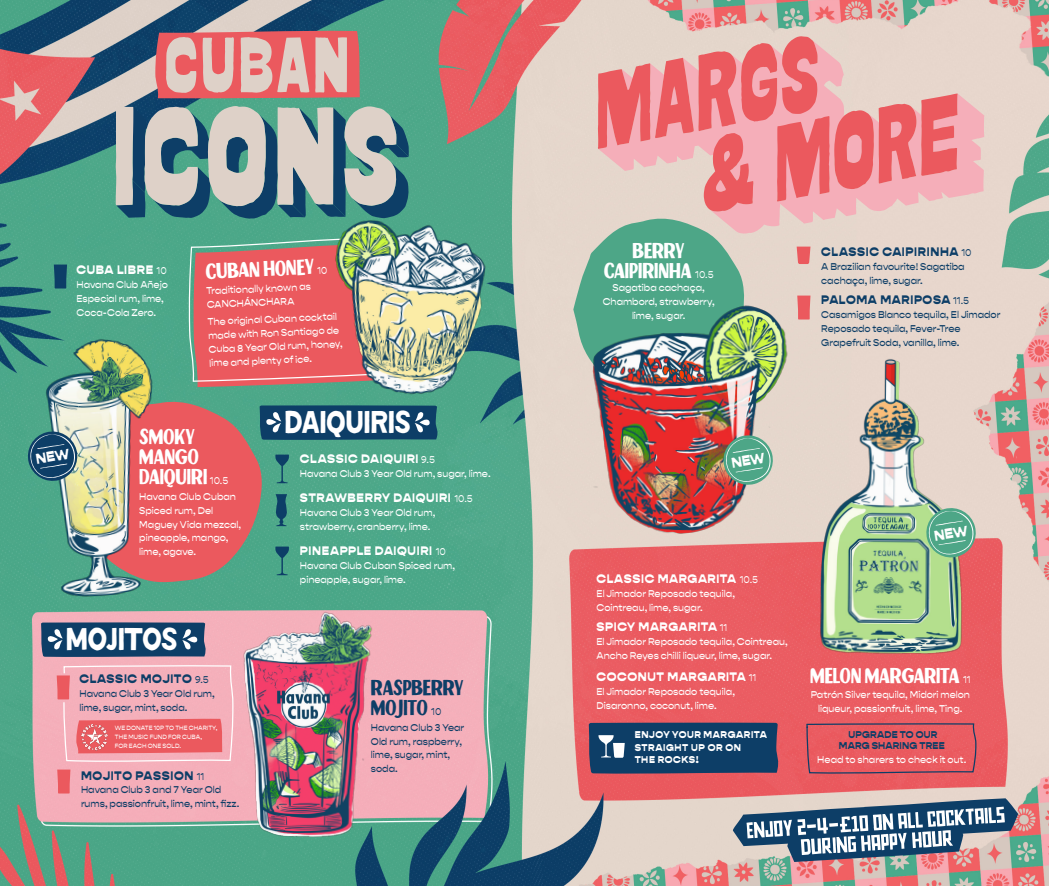
<style>
.page{position:relative;width:1049px;height:886px;background:#fff}
.page>*{position:absolute;margin:0;border:0;box-sizing:border-box;transform-origin:0 0}
.t1{font:78px "Ramo de Magnolia";letter-spacing:.03em;color:#ded1c8}
.t2{font:31.25px "Ramo de Jazmin";letter-spacing:-.005em;color:#fff}
.t3{font:31.25px "Ramo de Jazmin";letter-spacing:-.025em;color:#fff}
.t4{font:21.25px/20px "Ramo de Lavanda";letter-spacing:-.02em;color:#fff;text-align:center}
.t5{font:21.25px/20px "Ramo de Lavanda";letter-spacing:-.025em;color:#0d3e67}
.t6{font:800 12.5px "Gopher Display";letter-spacing:.05em;color:#fff}
.t7{font:800 12.5px "Gopher Display";letter-spacing:.055em;color:#0d3e67}
.t8{font:500 10px/13.8px "Gopher Display";letter-spacing:-.005em;color:#fff}
.t9{font:500 10px/13.8px "Gopher Display";letter-spacing:-.005em;color:#0d3e67}
.t10{font:800 10px/12.5px "Gopher Display";letter-spacing:.055em;color:#fff}
.t11{font:900 10px/11.2px "Gopher Display";letter-spacing:.02em;color:#0d3e67;text-align:center}
.t12{font:500 6.25px/8.8px "Gopher Display";letter-spacing:.005em;color:#fff}
.s1{font-weight:400;font-size:10px}
.s2{font-family:"Gopher Display";font-size:10px}
</style>
<div class="page">
<img style="left:0;top:0;width:1049px;height:886px">
<svg style="left:588px;top:722px;width:192px;height:52px;background:#1f446a"></svg>
<svg style="left:40px;top:622px;width:167px;height:35px;background:#214b71"></svg>
<svg style="left:806px;top:723px;width:171px;height:51px;background:#dc5960"></svg>
<div style="left:155px;top:30px;width:205px;height:68px;background:#eb595e"></div>
<svg style="left:116px;top:106px;width:293px;height:113px;background:#8ca2a3"></svg>
<svg style="left:958px;top:94px;width:26px;height:140px;background:#efbec0"></svg>
<svg style="left:573px;top:36px;width:385px;height:362px;background:#daaea9"></svg>
<svg style="left:57px;top:769px;width:13px;height:24px"></svg>
<svg style="left:57px;top:665px;width:177px;height:97px;background:#f29ca5"></svg>
<img style="left:79px;top:721px;width:32px;height:32px">
<svg style="left:732px;top:798px;width:286px;height:64px;background:#81909f"></svg>
<img style="left:242px;top:608px;width:139px;height:233px">
<img style="left:318px;top:202px;width:180px;height:207px">
<img style="left:582px;top:302px;width:213px;height:243px">
<img style="left:23px;top:327px;width:152px;height:280px">
<img style="left:809px;top:347px;width:159px;height:317px">
<svg style="left:54px;top:265px;width:13px;height:23px"></svg>
<svg style="left:188px;top:237px;width:211px;height:150px;background:#ce7870"></svg>
<svg style="left:25px;top:399px;width:414px;height:185px;background:#828d80"></svg>
<svg style="left:721px;top:433px;width:54px;height:54px;background:#84a38d"></svg>
<svg style="left:924px;top:505px;width:54px;height:55px;background:#80af92"></svg>
<h1 class="t1" style="left:164px;top:17px;width:186px">CUBAN</h1>
<p class="t6" style="left:76px;top:262px;width:92px">CUBA LIBRE <span class="s1">10</span></p>
<p class="t8" style="left:76px;top:278px;width:93px">Havana Club Añejo<br>Especial rum, lime,<br>Coca-Cola Zero.</p>
<h3 class="t4" style="left:205px;top:261px;width:111px;rotate:-2deg">CUBAN HONEY</h3>
<p class="t8" style="left:206px;top:285px;width:106px;rotate:-3deg">Traditionally known as<br>CANCHÁNCHARA</p>
<p class="t8" style="left:207px;top:316px;width:136px;rotate:-3deg">The original Cuban cocktail made with Ron Santiago de<br>Cuba 8 Year Old rum, honey, lime and plenty of ice.</p>
<h3 class="t4" style="left:139px;top:427px;width:90px;text-align:left">SMOKY<br>MANGO<br>DAIQUIRI <span class="s2">10.5</span></h3>
<p class="t8" style="left:139px;top:490px;width:103px">Havana Club Cuban<br>Spiced rum, Del<br>Maguey Vida mezcal, pineapple, mango, lime, agave.</p>
<h2 class="t3" style="left:66px;top:620px;width:113px">MOJITOS</h2>
<p class="t7" style="left:79px;top:671px;width:131px">CLASSIC MOJITO <span class="s1">9.5</span></p>
<p class="t9" style="left:79px;top:687px;width:137px">Havana Club 3 Year Old rum, lime, sugar, mint, soda.</p>
<p class="t12" style="left:115px;top:724px;width:104px">WE DONATE 10P TO THE CHARITY,<br>THE MUSIC FUND FOR CUBA,<br>FOR EACH ONE SOLD.</p>
<p class="t7" style="left:81px;top:767px;width:125px">MOJITO PASSION <span class="s1">11</span></p>
<p class="t9" style="left:81px;top:783px;width:160px">Havana Club 3 and 7 Year Old rums, passionfruit, lime, mint, fizz.</p>
<h2 class="t2" style="left:285px;top:403px;width:127px">DAIQUIRIS</h2>
<p class="t6" style="left:300px;top:451px;width:136px">CLASSIC DAIQUIRI <span class="s1">9.5</span></p>
<p class="t8" style="left:300px;top:466px;width:192px">Havana Club 3 Year Old rum, sugar, lime.</p>
<p class="t6" style="left:300px;top:490px;width:174px">STRAWBERRY DAIQUIRI <span class="s1">10.5</span></p>
<p class="t8" style="left:300px;top:506px;width:137px">Havana Club 3 Year Old rum, strawberry, cranberry, lime.</p>
<p class="t6" style="left:300px;top:543px;width:147px">PINEAPPLE DAIQUIRI <span class="s1">10</span></p>
<p class="t8" style="left:300px;top:559px;width:157px">Havana Club Cuban Spiced rum, pineapple, sugar, lime.</p>
<h3 class="t5" style="left:371px;top:678px;width:94px">RASPBERRY<br>MOJITO <span class="s2">10</span></h3>
<p class="t9" style="left:371px;top:721px;width:95px">Havana Club 3 Year<br>Old rum, raspberry, lime, sugar, mint, soda.</p>
<h3 class="t4" style="left:604px;top:240px;width:111px">BERRY<br>CAIPIRINHA <span class="s2">10.5</span></h3>
<p class="t8" style="left:603px;top:281px;width:113px;text-align:center">Sagatiba cachaça,<br>Chambord, strawberry, lime, sugar.</p>
<p class="t7" style="left:821px;top:244px;width:152px">CLASSIC CAIPIRINHA <span class="s1">10</span></p>
<p class="t9" style="left:821px;top:260px;width:145px">A Brazilian favourite! Sagatiba cachaça, lime, sugar.</p>
<p class="t7" style="left:821px;top:292px;width:149px">PALOMA MARIPOSA <span class="s1">11.5</span></p>
<p class="t9" style="left:821px;top:308px;width:181px">Casamigos Blanco tequila, El Jimador<br>Reposado tequila, Fever-Tree<br>Grapefruit Soda, vanilla, lime.</p>
<p class="t6" style="left:596px;top:571px;width:163px">CLASSIC MARGARITA <span class="s1">10.5</span></p>
<p class="t8" style="left:596px;top:587px;width:140px">El Jimador Reposado tequila,<br>Cointreau, lime, sugar.</p>
<p class="t6" style="left:596px;top:619px;width:132px">SPICY MARGARITA <span class="s1">11</span></p>
<p class="t8" style="left:596px;top:635px;width:193px">El Jimador Reposado tequila, Cointreau,<br>Ancho Reyes chilli liqueur, lime, sugar.</p>
<p class="t6" style="left:596px;top:669px;width:161px">COCONUT MARGARITA <span class="s1">11</span></p>
<p class="t8" style="left:596px;top:684px;width:140px">El Jimador Reposado tequila,<br>Disaronno, coconut, lime.</p>
<p class="t10" style="left:635px;top:728px;width:134px">ENJOY YOUR MARGARITA<br>STRAIGHT UP OR ON<br>THE ROCKS!</p>
<h3 class="t4" style="left:810px;top:665px;width:162px">MELON MARGARITA <span class="s2">11</span></h3>
<p class="t8" style="left:811px;top:688px;width:161px;text-align:center">Patrón Silver tequila, Midori melon liqueur, passionfruit, lime, Ting.</p>
<p class="t11" style="left:839px;top:729px;width:107px">UPGRADE TO OUR<br>MARG SHARING TREE</p>
<p class="t8" style="left:817px;top:753px;width:150px">Head to sharers to check it out.</p>
</div>
